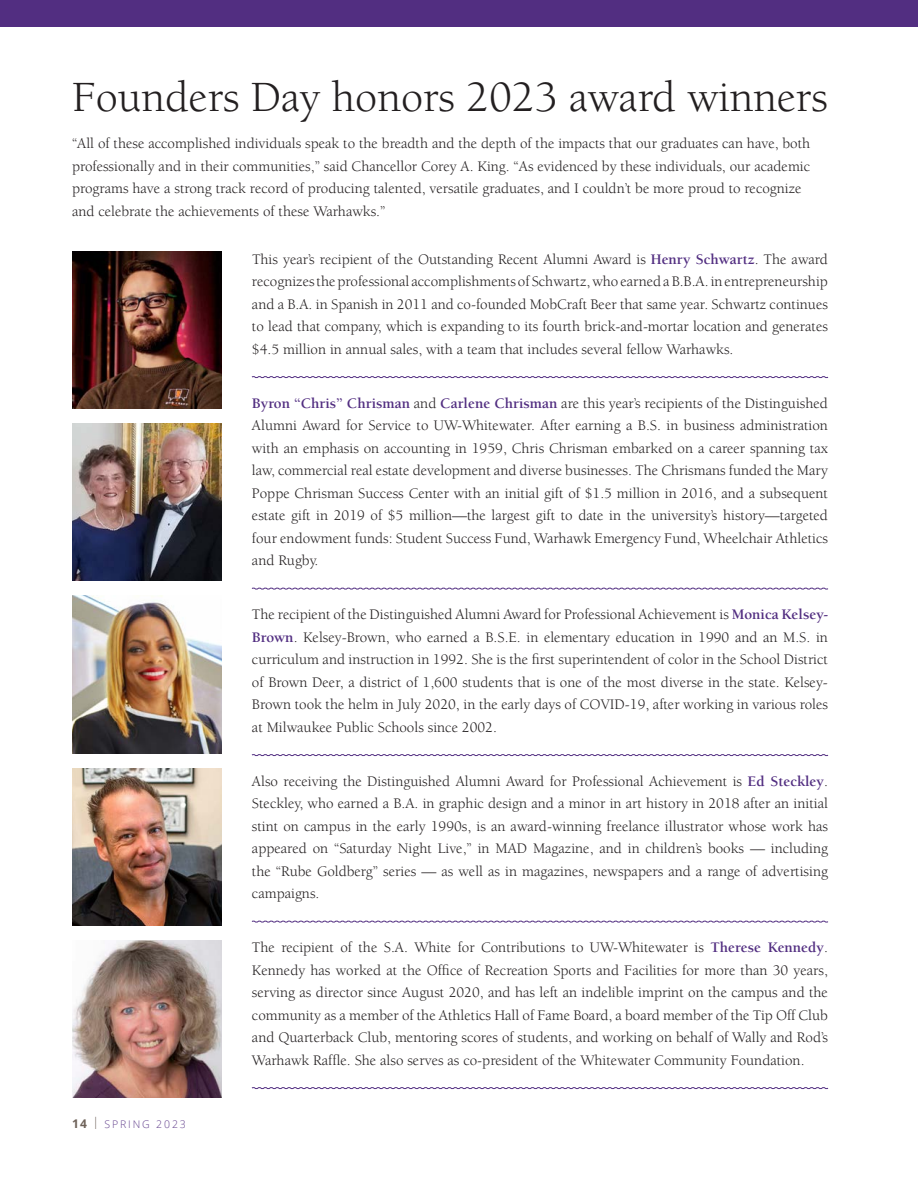
<style>
.page{position:relative;width:918px;height:1188px;background:#fff}
.page>*{position:absolute;margin:0;border:0;box-sizing:border-box;transform-origin:0 0}
.Berkeley_copy{font:44.25px "Berkeley";color:#231f20}
.Berkeley_copy-2{font:15px/22.5px "Berkeley";color:#231f20;text-align:justify}
.t1{font:300 10.5px "Open Sans";letter-spacing:.18em;color:#64428e}
.s1{font-weight:700;color:#522e81}
.s2{font-weight:700;font-size:12px;color:#6e6259}
.s3{font-size:12px;color:#6e6259}
</style>
<div class="page">
<img style="left:72px;top:251px;width:150px;height:158px">
<svg style="left:251px;top:376px;width:578px;height:2px"></svg>
<svg style="left:251px;top:587px;width:578px;height:3px"></svg>
<svg style="left:251px;top:754px;width:578px;height:2px"></svg>
<svg style="left:251px;top:920px;width:578px;height:3px"></svg>
<svg style="left:251px;top:1087px;width:578px;height:2px"></svg>
<div style="left:0;top:0;width:918px;height:27px;background:#522e81"></div>
<img style="left:72px;top:596px;width:150px;height:157px">
<img style="left:72px;top:768px;width:150px;height:158px">
<img style="left:72px;top:423px;width:150px;height:158px">
<img style="left:72px;top:941px;width:150px;height:157px">
<p class="Berkeley_copy" style="left:72px;top:74px;width:757px">Founders Day honors 2023 award winners</p>
<p class="Berkeley_copy-2" style="left:72px;top:133px;width:740px;text-align:left">“All of these accomplished individuals speak to the breadth and the depth of the impacts that our graduates can have, both professionally and in their communities,” said Chancellor Corey A. King. “As evidenced by these individuals, our academic programs have a strong track record of producing talented, versatile graduates, and I couldn’t be more proud to recognize and celebrate the achievements of these Warhawks.”</p>
<p class="Berkeley_copy-2" style="left:252px;top:248px;width:578px">This year’s recipient of the Outstanding Recent Alumni Award is <span class="s1">Henry Schwartz</span>. The award recognizes the professional accomplishments of Schwartz, who earned a B.B.A. in entrepreneurship and a B.A. in Spanish in 2011 and co-founded MobCraft Beer that same year. Schwartz continues to lead that company, which is expanding to its fourth brick-and-mortar location and generates $4.5 million in annual sales, with a team that includes several fellow Warhawks.</p>
<p class="Berkeley_copy-2" style="left:252px;top:392px;width:578px"><span class="s1">Byron “Chris” Chrisman</span> and <span class="s1">Carlene Chrisman</span> are this year’s recipients of the Distinguished Alumni Award for Service to UW-Whitewater. After earning a B.S. in business administration with an emphasis on accounting in 1959, Chris Chrisman embarked on a career spanning tax law, commercial real estate development and diverse businesses. The Chrismans funded the Mary Poppe Chrisman Success Center with an initial gift of $1.5 million in 2016, and a subsequent estate gift in 2019 of $5 million—the largest gift to date in the university’s history—targeted four endowment funds: Student Success Fund, Warhawk Emergency Fund, Wheelchair Athletics and Rugby.</p>
<p class="Berkeley_copy-2" style="left:252px;top:604px;width:578px">The recipient of the Distinguished Alumni Award for Professional Achievement is <span class="s1">Monica Kelsey-Brown</span>. Kelsey-Brown, who earned a B.S.E. in elementary education in 1990 and an M.S. in curriculum and instruction in 1992. She is the first superintendent of color in the School District of Brown Deer, a district of 1,600 students that is one of the most diverse in the state. Kelsey-Brown took the helm in July 2020, in the early days of COVID-19, after working in various roles at Milwaukee Public Schools since 2002.</p>
<p class="t1" style="left:72px;top:1117px;width:115px"><span class="s2">14</span> <span class="s3">|</span> SPRING 2023</p>
<p class="Berkeley_copy-2" style="left:252px;top:770px;width:578px">Also receiving the Distinguished Alumni Award for Professional Achievement is <span class="s1">Ed Steckley</span>.<br>Steckley, who earned a B.A. in graphic design and a minor in art history in 2018 after an initial stint on campus in the early 1990s, is an award-winning freelance illustrator whose work has appeared on “Saturday Night Live,” in MAD Magazine, and in children’s books — including the “Rube Goldberg” series — as well as in magazines, newspapers and a range of advertising campaigns.</p>
<p class="Berkeley_copy-2" style="left:252px;top:937px;width:578px">The recipient of the S.A. White for Contributions to UW-Whitewater is <span class="s1">Therese Kennedy</span>.<br>Kennedy has worked at the Office of Recreation Sports and Facilities for more than 30 years, serving as director since August 2020, and has left an indelible imprint on the campus and the community as a member of the Athletics Hall of Fame Board, a board member of the Tip Off Club and Quarterback Club, mentoring scores of students, and working on behalf of Wally and Rod’s Warhawk Raffle. She also serves as co-president of the Whitewater Community Foundation.</p>
</div>
